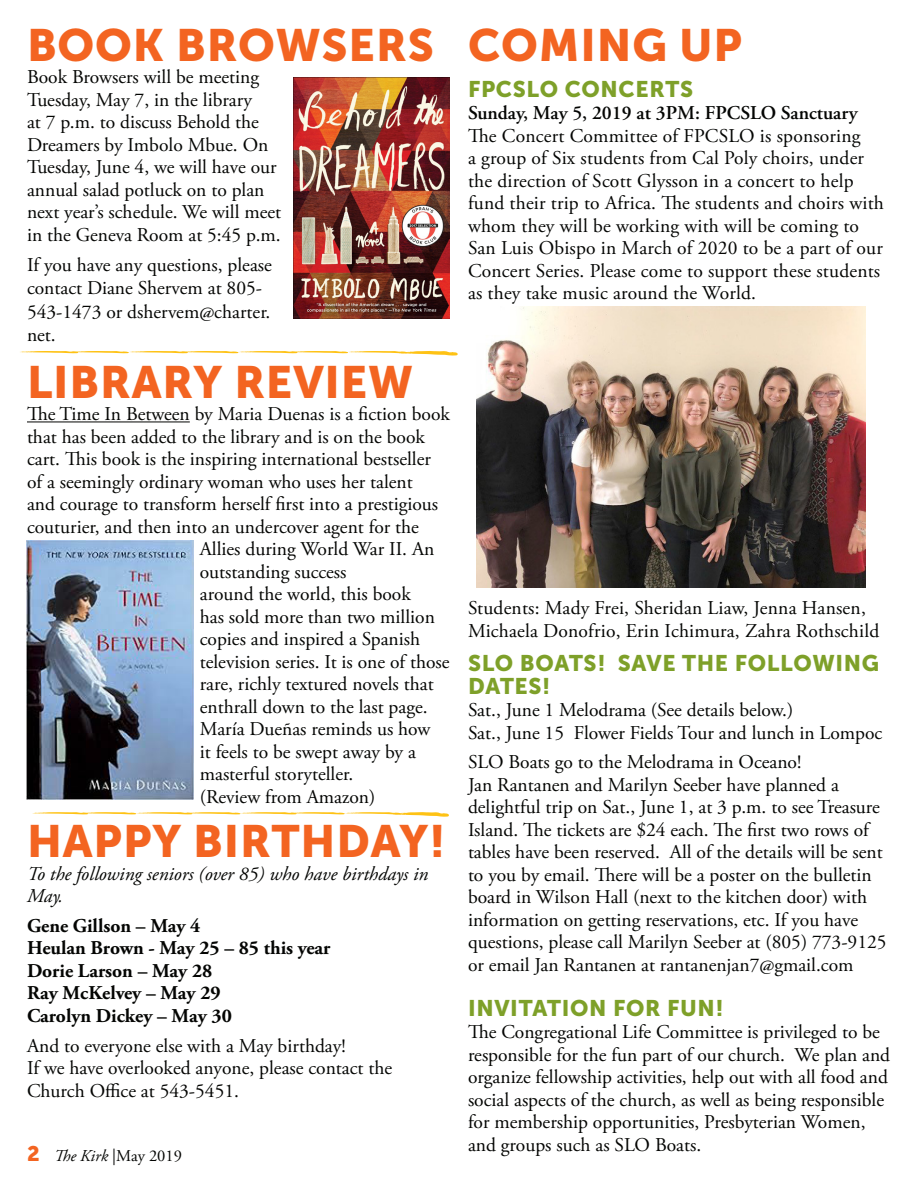
<style>
.page{position:relative;width:918px;height:1188px;background:#fff}
.page>*{position:absolute;margin:0;border:0;box-sizing:border-box;transform-origin:0 0}
.t1{font:45px "Museo Sans 900";letter-spacing:.02em;color:#f36421}
.t2{font:22.5px/22.5px "Museo Sans 900";letter-spacing:.03em;color:#7ea029}
.t3{font:19.5px/22.5px "Adobe Garamond Pro";color:#040503}
.t4{font:700 19.5px "Adobe Garamond Pro";color:#040503}
.t5{font:italic 19.5px/22.5px "Adobe Garamond Pro";color:#040503}
.t6{font:600 19.5px "Adobe Garamond Pro";color:#040503}
.t7{font:16.5px "Adobe Garamond Pro";color:#040503}
.s1{font-family:"Museo Sans 900";font-size:21px;color:#f36421}
.s2{font-style:italic}
</style>
<div class="page">
<hr style="left:27px;top:421px;width:163px;height:1px;background:#040503">
<svg style="left:20px;top:351px;width:438px;height:5px"></svg>
<svg style="left:32px;top:812px;width:417px;height:5px"></svg>
<img style="left:294px;top:78px;width:156px;height:241px">
<img style="left:27px;top:540px;width:167px;height:259px">
<img style="left:476px;top:307px;width:390px;height:281px">
<p class="t1" style="left:27px;top:19px;width:408px">BOOK BROWSERS</p>
<p class="t3" style="left:27px;top:67px;width:256px">Book Browsers will be meeting<br>Tuesday, May 7, in the library<br>at 7 p.m. to discuss Behold the<br>Dreamers by Imbolo Mbue. On<br>Tuesday, June 4, we will have our annual salad potluck on to plan next year’s schedule. We will meet in the Geneva Room at 5:45 p.m.</p>
<p class="t3" style="left:27px;top:254px;width:246px;line-height:23.4px">If you have any questions, please contact Diane Shervem at 805-<br>543-1473 or dshervem@charter. net.</p>
<p class="t1" style="left:27px;top:356px;width:388px">LIBRARY REVIEW</p>
<p class="t3" style="left:27px;top:403px;width:424px">The Time In Between by Maria Duenas is a fiction book</p>
<p class="t3" style="left:27px;top:426px;width:399px">that has been added to the library and is on the book</p>
<p class="t3" style="left:27px;top:448px;width:405px">cart. This book is the inspiring international bestseller</p>
<p class="t3" style="left:27px;top:471px;width:387px">of a seemingly ordinary woman who uses her talent</p>
<p class="t3" style="left:27px;top:493px;width:413px">and courage to transform herself first into a prestigious</p>
<p class="t3" style="left:27px;top:516px;width:394px">couturier, and then into an undercover agent for the</p>
<p class="t3" style="left:200px;top:538px;width:236px">Allies during World War II. An</p>
<p class="t3" style="left:200px;top:561px;width:148px">outstanding success</p>
<p class="t3" style="left:200px;top:583px;width:251px">around the world, this book<br>has sold more than two million copies and inspired a Spanish television series. It is one of those rare, richly textured novels that enthrall down to the last page.<br>María Dueñas reminds us how<br>it feels to be swept away by a masterful storyteller.</p>
<p class="t3" style="left:200px;top:787px;width:177px">(Review from Amazon)</p>
<p class="t1" style="left:27px;top:816px;width:420px">HAPPY BIRTHDAY!</p>
<p class="t5" style="left:27px;top:863px;width:403px">To the following seniors (over 85) who have birthdays in<br>May.</p>
<p class="t4" style="left:27px;top:914px;width:175px">Gene Gillson – May 4</p>
<p class="t4" style="left:27px;top:937px;width:305px">Heulan Brown - May 25 – 85 this year</p>
<p class="t4" style="left:27px;top:959px;width:187px">Dorie Larson – May 28</p>
<p class="t4" style="left:27px;top:982px;width:195px">Ray McKelvey – May 29</p>
<p class="t4" style="left:27px;top:1004px;width:206px">Carolyn Dickey – May 30</p>
<p class="t3" style="left:27px;top:1035px;width:320px">And to everyone else with a May birthday!</p>
<p class="t3" style="left:27px;top:1057px;width:367px">If we have overlooked anyone, please contact the<br>Church Office at 543-5451.</p>
<p class="t7" style="left:27px;top:1146px;width:157px"><span class="s1">2</span> <span class="s2">The Kirk</span> |May 2019</p>
<p class="t1" style="left:468px;top:19px;width:276px">COMING UP</p>
<p class="t2" style="left:468px;top:78px;width:227px">FPCSLO CONCERTS</p>
<p class="t6" style="left:468px;top:102px;width:391px">Sunday, May 5, 2019 at 3PM: FPCSLO Sanctuary</p>
<p class="t3" style="left:468px;top:125px;width:417px">The Concert Committee of FPCSLO is sponsoring<br>a group of Six students from Cal Poly choirs, under the direction of Scott Glysson in a concert to help fund their trip to Africa. The students and choirs with whom they will be working with will be coming to San Luis Obispo in March of 2020 to be a part of our Concert Series. Please come to support these students as they take music around the World.</p>
<p class="t3" style="left:468px;top:598px;width:413px">Students: Mady Frei, Sheridan Liaw, Jenna Hansen,<br>Michaela Donofrio, Erin Ichimura, Zahra Rothschild</p>
<p class="t2" style="left:468px;top:652px;width:413px">SLO BOATS! SAVE THE FOLLOWING<br>DATES!</p>
<p class="t3" style="left:468px;top:700px;width:327px">Sat., June 1 Melodrama (See details below.)</p>
<p class="t3" style="left:468px;top:722px;width:416px">Sat., June 15 Flower Fields Tour and lunch in Lompoc</p>
<p class="t3" style="left:468px;top:751px;width:335px">SLO Boats go to the Melodrama in Oceano!</p>
<p class="t3" style="left:468px;top:774px;width:420px">Jan Rantanen and Marilyn Seeber have planned a delightful trip on Sat., June 1, at 3 p.m. to see Treasure Island. The tickets are $24 each. The first two rows of tables have been reserved. All of the details will be sent to you by email. There will be a poster on the bulletin board in Wilson Hall (next to the kitchen door) with information on getting reservations, etc. If you have questions, please call Marilyn Seeber at (805) 773-9125 or email Jan Rantanen at rantanenjan7@gmail.com</p>
<p class="t2" style="left:468px;top:996px;width:257px">INVITATION FOR FUN!</p>
<p class="t3" style="left:468px;top:1021px;width:424px">The Congregational Life Committee is privileged to be responsible for the fun part of our church. We plan and organize fellowship activities, help out with all food and social aspects of the church, as well as being responsible for membership opportunities, Presbyterian Women, and groups such as SLO Boats.</p>
</div>
